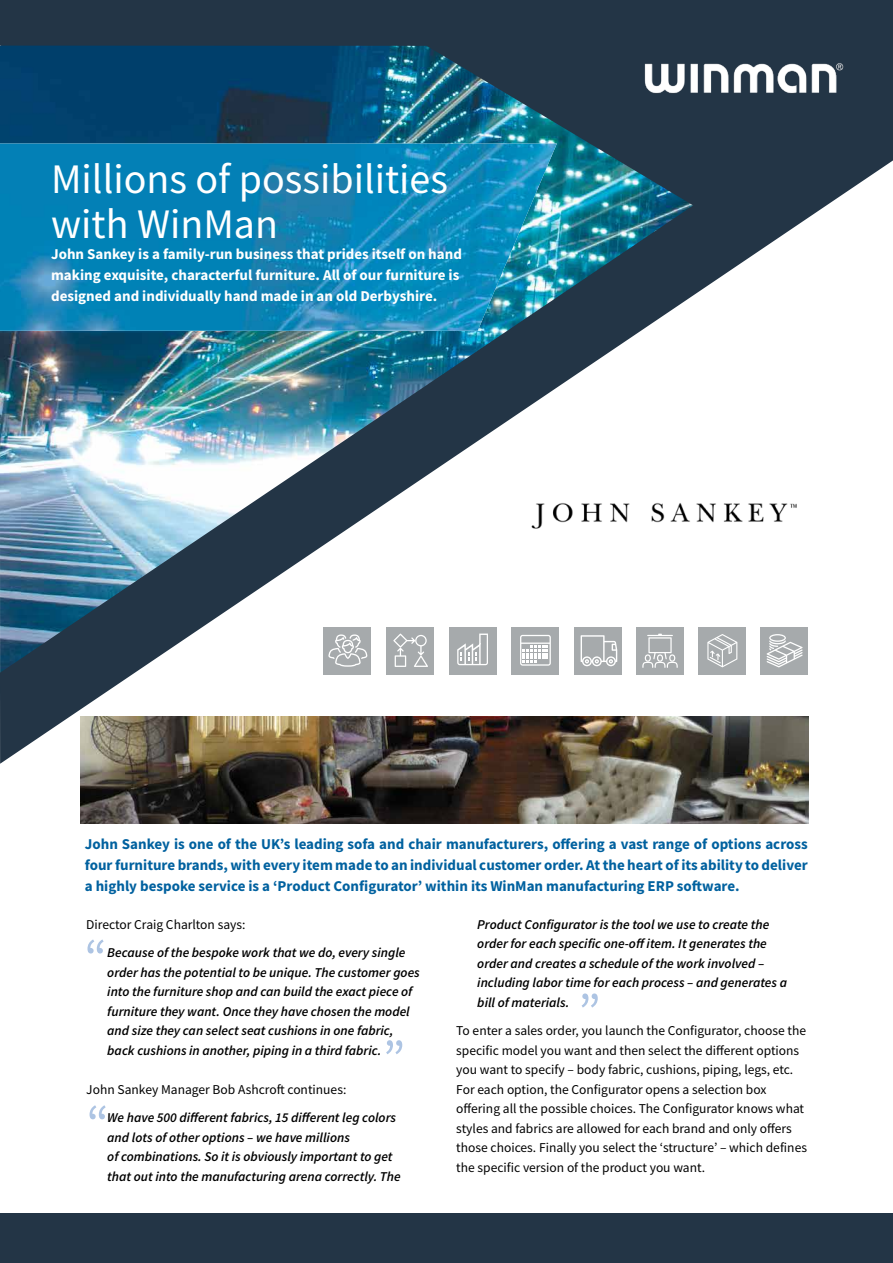
<style>
.page{position:relative;width:893px;height:1263px;background:#fff}
.page>*{position:absolute;margin:0;border:0;box-sizing:border-box;transform-origin:0 0}
.t1{font:52.5px "Source Sans Pro";color:#adc4e3}
.t2{font:42px/45px "Source Sans Pro";color:#fff}
.t3{font:700 15px/21px "Source Sans Pro";color:#00619f;text-align:justify}
.t4{font:700 15px/21px "Source Sans Pro";color:#fff}
.t5{font:italic 600 13.5px/19.5px "Source Sans Pro";color:#000}
.t6{font:13.5px/19.5px "Source Sans Pro";color:#000}
</style>
<div class="page">
<svg style="left:0;top:0;width:893px;height:120px;background:#1a3d56"></svg>
<img style="left:0;top:120px;width:893px;height:644px">
<img style="left:641px;top:60px;width:206px;height:37px">
<img style="left:81px;top:716px;width:727px;height:108px">
<div style="left:0;top:1213px;width:893px;height:50px;background:#233546"></div>
<h2 class="t2" style="left:51px;top:156px;width:398px">Millions of possibilities with WinMan</h2>
<p class="t4" style="left:51px;top:243px;width:412px">John Sankey is a family-run business that prides itself on hand making exquisite, characterful furniture. All of our furniture is designed and individually hand made in an old Derbyshire.</p>
<p class="t3" style="left:85px;top:833px;width:724px">John Sankey is one of the UK’s leading sofa and chair manufacturers, offering a vast range of options across four furniture brands, with every item made to an individual customer order. At the heart of its ability to deliver a highly bespoke service is a ‘Product Configurator’ within its WinMan manufacturing ERP software.</p>
<p class="t6" style="left:86px;top:914px;width:161px">Director Craig Charlton says:</p>
<p class="t5" style="left:107px;top:943px;width:314px">Because of the bespoke work that we do, every single order has the potential to be unique. The customer goes into the furniture shop and can build the exact piece of furniture they want. Once they have chosen the model and size they can select seat cushions in one fabric, back cushions in another, piping in a third fabric.</p>
<p class="t6" style="left:86px;top:1079px;width:262px">John Sankey Manager Bob Ashcroft continues:</p>
<p class="t5" style="left:107px;top:1108px;width:295px">We have 500 different fabrics, 15 different leg colors and lots of other options – we have millions<br>of combinations. So it is obviously important to get that out into the manufacturing arena correctly. The</p>
<p class="t5" style="left:477px;top:914px;width:311px">Product Configurator is the tool we use to create the order for each specific one-off item. It generates the order and creates a schedule of the work involved – including labor time for each process – and generates a bill of materials.</p>
<p class="t6" style="left:456px;top:1021px;width:352px">To enter a sales order, you launch the Configurator, choose the specific model you want and then select the different options you want to specify – body fabric, cushions, piping, legs, etc.<br>For each option, the Configurator opens a selection box offering all the possible choices. The Configurator knows what styles and fabrics are allowed for each brand and only offers those choices. Finally you select the ‘structure’ – which defines the specific version of the product you want.</p>
<h1 class="t1" style="left:85px;top:925px;width:24px">“</h1>
<h1 class="t1" style="left:578px;top:979px;width:24px">”</h1>
<h1 class="t1" style="left:383px;top:1026px;width:24px">”</h1>
<h1 class="t1" style="left:87px;top:1091px;width:24px">“</h1>
</div>
